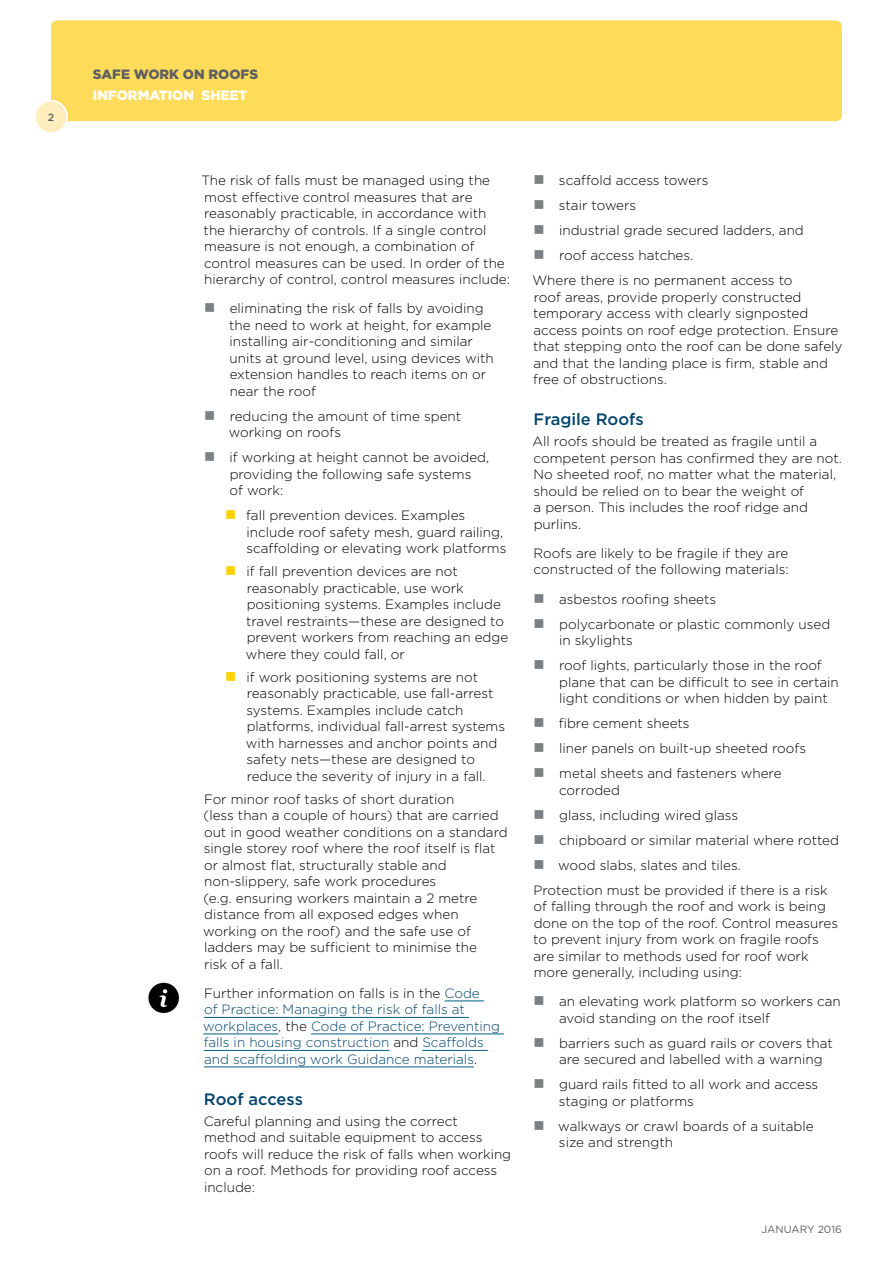
<style>
.page{position:relative;width:893px;height:1263px;background:#fff}
.page>*{position:absolute;margin:0;border:0;box-sizing:border-box;transform-origin:0 0}
.Header_3{font:500 16.5px "Gotham";color:#00446a}
.Body_copy{font:300 13.5px/16.5px "Gotham";color:#000}
.Body_copy-2{font:300 13.5px/16.5px "Gotham";color:#00446a}
.t1{font:900 13.5px "Gotham";color:#fff}
.t2{font:900 13.5px "Gotham";color:#5f6062}
.Body_copy-3{font:10.5px "Gotham";color:#5f6062}
.Body_copy-4{font:500 10.5px "Gotham";color:#5f6062}
.s1{color:#000}
</style>
<div class="page">
<div style="left:51px;top:20px;width:791px;height:101px;background:#ffdb5a;border-radius:6px"></div>
<div style="left:35px;top:101px;width:32px;height:32px;background:#ffeebd;border-radius:50%"></div>
<div style="left:34px;top:100px;width:34px;height:34px;border:2px solid #fff;border-radius:50%"></div>
<hr style="left:445px;top:1001px;width:39px;height:1px;background:#005d83">
<hr style="left:204px;top:1017px;width:265px;height:1px;background:#005d83">
<hr style="left:203px;top:1034px;width:75px;height:1px;background:#005d83">
<hr style="left:311px;top:1034px;width:193px;height:1px;background:#005d83">
<hr style="left:204px;top:1050px;width:185px;height:1px;background:#005d83">
<hr style="left:422px;top:1050px;width:66px;height:1px;background:#005d83">
<hr style="left:204px;top:1067px;width:270px;height:1px;background:#005d83">
<img style="left:148px;top:982px;width:31px;height:32px">
<p class="Body_copy-4" style="left:48px;top:111px;width:8px">2</p>
<p class="t2" style="left:93px;top:66px;width:167px">SAFE WORK ON ROOFS</p>
<p class="t1" style="left:93px;top:87px;width:156px">INFORMATION SHEET</p>
<p class="Body_copy" style="left:201px;top:172px;width:310px">The risk of falls must be managed using the most effective control measures that are reasonably practicable, in accordance with<br>the hierarchy of controls. If a single control measure is not enough, a combination of control measures can be used. In order of the hierarchy of control, control measures include:</p>
<p class="Body_copy" style="left:229px;top:300px;width:266px">eliminating the risk of falls by avoiding the need to work at height, for example installing air-conditioning and similar units at ground level, using devices with extension handles to reach items on or near the roof</p>
<p class="Body_copy" style="left:229px;top:408px;width:234px">reducing the amount of time spent working on roofs</p>
<p class="Body_copy" style="left:230px;top:449px;width:261px">if working at height cannot be avoided, providing the following safe systems<br>of work:</p>
<p class="Body_copy" style="left:246px;top:507px;width:262px">fall prevention devices. Examples include roof safety mesh, guard railing, scaffolding or elevating work platforms</p>
<p class="Body_copy" style="left:246px;top:563px;width:264px">if fall prevention devices are not reasonably practicable, use work positioning systems. Examples include travel restraints—these are designed to prevent workers from reaching an edge where they could fall, or</p>
<p class="Body_copy" style="left:246px;top:669px;width:261px">if work positioning systems are not reasonably practicable, use fall-arrest systems. Examples include catch platforms, individual fall-arrest systems with harnesses and anchor points and safety nets—these are designed to reduce the severity of injury in a fall.</p>
<p class="Body_copy" style="left:203px;top:790px;width:306px">For minor roof tasks of short duration<br>(less than a couple of hours) that are carried out in good weather conditions on a standard single storey roof where the roof itself is flat or almost flat, structurally stable and non-slippery, safe work procedures<br>(e.g. ensuring workers maintain a 2 metre distance from all exposed edges when working on the roof) and the safe use of ladders may be sufficient to minimise the<br>risk of a fall.</p>
<p class="Body_copy-2" style="left:203px;top:985px;width:298px"><span class="s1">Further information on falls is in the</span> Code<br>of Practice: Managing the risk of falls at workplaces<span class="s1">, the</span> Code of Practice: Preventing falls in housing construction <span class="s1">and</span> Scaffolds and scaffolding work Guidance materials<span class="s1">.</span></p>
<h3 class="Header_3" style="left:204px;top:1089px;width:100px">Roof access</h3>
<p class="Body_copy" style="left:204px;top:1112px;width:309px">Careful planning and using the correct method and suitable equipment to access roofs will reduce the risk of falls when working on a roof. Methods for providing roof access include:</p>
<p class="Body_copy" style="left:559px;top:172px;width:151px">scaffold access towers</p>
<p class="Body_copy" style="left:559px;top:197px;width:79px">stair towers</p>
<p class="Body_copy" style="left:559px;top:222px;width:246px">industrial grade secured ladders, and</p>
<p class="Body_copy" style="left:559px;top:247px;width:136px">roof access hatches.</p>
<p class="Body_copy" style="left:532px;top:272px;width:312px">Where there is no permanent access to<br>roof areas, provide properly constructed temporary access with clearly signposted access points on roof edge protection. Ensure that stepping onto the roof can be done safely and that the landing place is firm, stable and free of obstructions.</p>
<h3 class="Header_3" style="left:533px;top:409px;width:112px">Fragile Roofs</h3>
<p class="Body_copy" style="left:532px;top:433px;width:311px">All roofs should be treated as fragile until a competent person has confirmed they are not.<br>No sheeted roof, no matter what the material, should be relied on to bear the weight of<br>a person. This includes the roof ridge and purlins.</p>
<p class="Body_copy" style="left:534px;top:545px;width:257px">Roofs are likely to be fragile if they are constructed of the following materials:</p>
<p class="Body_copy" style="left:559px;top:590px;width:159px">asbestos roofing sheets</p>
<p class="Body_copy" style="left:559px;top:615px;width:273px">polycarbonate or plastic commonly used in skylights</p>
<p class="Body_copy" style="left:559px;top:657px;width:281px">roof lights, particularly those in the roof plane that can be difficult to see in certain light conditions or when hidden by paint</p>
<p class="Body_copy" style="left:559px;top:715px;width:132px">fibre cement sheets</p>
<p class="Body_copy" style="left:559px;top:740px;width:249px">liner panels on built-up sheeted roofs</p>
<p class="Body_copy" style="left:559px;top:765px;width:224px">metal sheets and fasteners where corroded</p>
<p class="Body_copy" style="left:559px;top:806px;width:181px">glass, including wired glass</p>
<p class="Body_copy" style="left:559px;top:831px;width:281px">chipboard or similar material where rotted</p>
<p class="Body_copy" style="left:558px;top:856px;width:184px">wood slabs, slates and tiles.</p>
<p class="Body_copy" style="left:533px;top:881px;width:307px">Protection must be provided if there is a risk of falling through the roof and work is being done on the top of the roof. Control measures to prevent injury from work on fragile roofs are similar to methods used for roof work more generally, including using:</p>
<p class="Body_copy" style="left:559px;top:993px;width:283px">an elevating work platform so workers can avoid standing on the roof itself</p>
<p class="Body_copy" style="left:559px;top:1035px;width:275px">barriers such as guard rails or covers that are secured and labelled with a warning</p>
<p class="Body_copy" style="left:559px;top:1076px;width:261px">guard rails fitted to all work and access staging or platforms</p>
<p class="Body_copy" style="left:558px;top:1118px;width:257px">walkways or crawl boards of a suitable size and strength</p>
<p class="Body_copy-3" style="left:761px;top:1223px;width:82px">JANUARY 2016</p>
</div>
